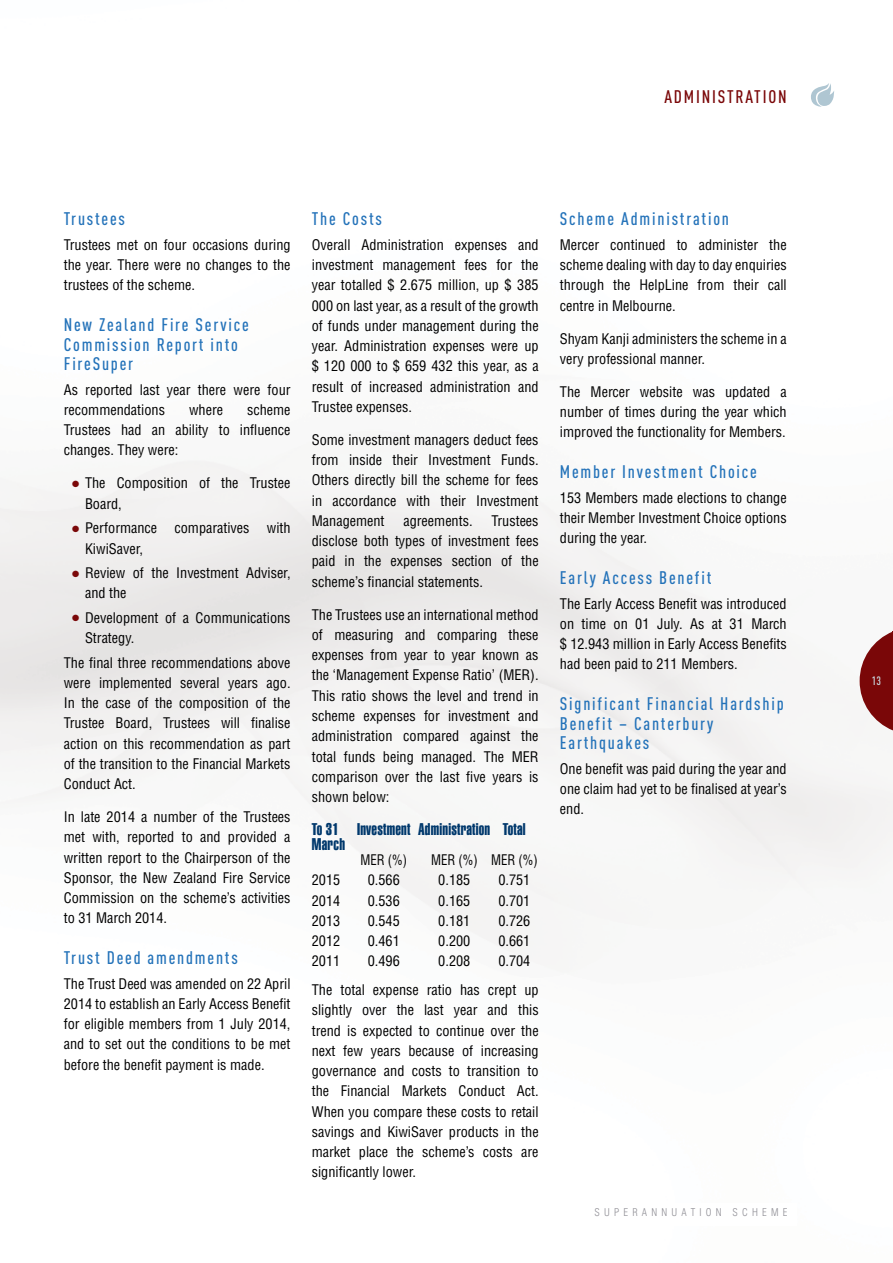
<style>
.page{position:relative;width:893px;height:1263px;background:#fff}
.page>*{position:absolute;margin:0;border:0;box-sizing:border-box;transform-origin:0 0}
.t1{font:500 18px/19.5px "DIN Cond";letter-spacing:.1em;color:#2372b9}
.t2{font:500 18px "DIN Cond";letter-spacing:.1em;color:#7a0708}
.t3{font:16.5px/15px "Swiss 911 BT Extra Compressed";letter-spacing:.015em;color:#00386c}
.t4{font:14.25px/20.2px "Switzerland Condensed";color:#000;text-align:justify}
.t5{font:14.25px "Switzerland Condensed";color:#000;scale:.9 1}
.t6{font:500 12px "DIN Cond";color:#cbdbe3}
.t7{font:300 condensed 10.5px "Swiss 721 BT";letter-spacing:.4em;color:#8e8d94}
.s1{color:#7a0708}
</style>
<div class="page">
<svg style="left:860px;top:631px;width:33px;height:99px"></svg>
<svg style="left:811px;top:83px;width:23px;height:24px"></svg>
<p class="t2" style="left:664px;top:86px;width:124px">ADMINISTRATION</p>
<p class="t1" style="left:64px;top:209px;width:63px">Trustees</p>
<p class="t4" style="left:64px;top:234px;width:228px">Trustees met on four occasions during the year. There were no changes to the trustees of the scheme.</p>
<p class="t1" style="left:64px;top:315px;width:186px">New Zealand Fire Service<br>Commission Report into<br>FireSuper</p>
<p class="t4" style="left:64px;top:379px;width:228px">As reported last year there were four recommendations</p>
<p class="t4" style="left:64px;top:399px;width:228px;text-indent:183px">scheme Trustees had an ability to influence changes. They were:</p>
<p class="t4" style="left:85px;top:473px;width:207px;text-indent:-13px"><span class="s1">●</span> The Composition of the Trustee<br>Board,</p>
<p class="t4" style="left:85px;top:518px;width:207px;text-indent:-13px"><span class="s1">●</span> Performance comparatives with<br>KiwiSaver,</p>
<p class="t4" style="left:85px;top:562px;width:207px;text-indent:-13px"><span class="s1">●</span> Review of the Investment Adviser, and the</p>
<p class="t4" style="left:85px;top:607px;width:207px;text-indent:-13px"><span class="s1">●</span> Development of a Communications<br>Strategy.</p>
<p class="t4" style="left:64px;top:652px;width:228px">The final three recommendations above were implemented several years ago.<br>In the case of the composition of the Trustee Board, Trustees will finalise action on this recommendation as part of the transition to the Financial Markets Conduct Act.</p>
<p class="t4" style="left:64px;top:806px;width:228px">In late 2014 a number of the Trustees met with, reported to and provided a written report to the Chairperson of the Sponsor, the New Zealand Fire Service Commission on the scheme’s activities to 31 March 2014.</p>
<p class="t1" style="left:64px;top:947px;width:176px">Trust Deed amendments</p>
<p class="t4" style="left:64px;top:973px;width:228px">The Trust Deed was amended on 22 April 2014 to establish an Early Access Benefit for eligible members from 1 July 2014, and to set out the conditions to be met before the benefit payment is made.</p>
<p class="t4" style="left:189px;top:399px;width:36px">where</p>
<p class="t1" style="left:312px;top:209px;width:72px">The Costs</p>
<p class="t4" style="left:312px;top:234px;width:228px">Overall Administration expenses and investment management fees for the year totalled $ 2.675 million, up $ 385<br>000 on last year, as a result of the growth of funds under management during the year. Administration expenses were up $ 120 000 to $ 659 432 this year, as a result of increased administration and Trustee expenses.</p>
<p class="t4" style="left:312px;top:429px;width:228px">Some investment managers deduct fees from inside their Investment Funds.<br>Others directly bill the scheme for fees in accordance with their Investment Management</p>
<p class="t4" style="left:312px;top:510px;width:228px;text-indent:180px">Trustees disclose both types of investment fees paid in the expenses section of the scheme’s financial statements.</p>
<p class="t4" style="left:312px;top:604px;width:228px">The Trustees use an international method of measuring and comparing these expenses from year to year known as the ‘Management Expense Ratio’ (MER).<br>This ratio shows the level and trend in scheme expenses for investment and administration compared against the total funds being managed. The MER comparison over the last five years is shown below:</p>
<p class="t3" style="left:312px;top:822px;width:215px">To 31 Investment Administration Total<br>March</p>
<p class="t5" style="left:361px;top:851px;width:53px">MER (%)</p>
<p class="t5" style="left:431px;top:851px;width:120px">MER (%) MER (%)</p>
<p class="t4" style="left:312px;top:870px;width:30px">2015</p>
<p class="t4" style="left:368px;top:870px;width:34px">0.566</p>
<p class="t4" style="left:438px;top:870px;width:34px">0.185</p>
<p class="t4" style="left:498px;top:870px;width:34px">0.751</p>
<p class="t4" style="left:312px;top:890px;width:30px">2014</p>
<p class="t4" style="left:368px;top:890px;width:34px">0.536</p>
<p class="t4" style="left:438px;top:890px;width:34px">0.165</p>
<p class="t4" style="left:498px;top:890px;width:34px">0.701</p>
<p class="t4" style="left:312px;top:910px;width:30px">2013</p>
<p class="t4" style="left:368px;top:910px;width:34px">0.545</p>
<p class="t4" style="left:438px;top:910px;width:34px">0.181</p>
<p class="t4" style="left:498px;top:910px;width:34px">0.726</p>
<p class="t4" style="left:312px;top:930px;width:30px">2012</p>
<p class="t4" style="left:368px;top:930px;width:34px">0.461</p>
<p class="t4" style="left:438px;top:930px;width:34px">0.200</p>
<p class="t4" style="left:498px;top:930px;width:34px">0.661</p>
<p class="t4" style="left:312px;top:951px;width:30px">2011</p>
<p class="t4" style="left:368px;top:951px;width:34px">0.496</p>
<p class="t4" style="left:438px;top:951px;width:34px">0.208</p>
<p class="t4" style="left:403px;top:510px;width:71px">agreements.</p>
<p class="t4" style="left:312px;top:946px;width:228px;line-height:28.8px;text-indent:186px">0.704<br>The total expense ratio has crept up</p>
<p class="t4" style="left:312px;top:1000px;width:228px">slightly over the last year and this trend is expected to continue over the next few years because of increasing governance and costs to transition to the Financial Markets Conduct Act.<br>When you compare these costs to retail savings and KiwiSaver products in the market place the scheme’s costs are significantly lower.</p>
<p class="t1" style="left:560px;top:209px;width:171px">Scheme Administration</p>
<p class="t4" style="left:560px;top:234px;width:228px">Mercer continued to administer the scheme dealing with day to day enquiries through the HelpLine from their call centre in Melbourne.</p>
<p class="t4" style="left:560px;top:328px;width:228px">Shyam Kanji administers the scheme in a very professional manner.</p>
<p class="t4" style="left:560px;top:381px;width:228px">The Mercer website was updated a number of times during the year which improved the functionality for Members.</p>
<p class="t1" style="left:560px;top:462px;width:199px">Member Investment Choice</p>
<p class="t4" style="left:560px;top:487px;width:228px">153 Members made elections to change their Member Investment Choice options during the year.</p>
<p class="t1" style="left:560px;top:567px;width:153px">Early Access Benefit</p>
<p class="t4" style="left:560px;top:593px;width:228px">The Early Access Benefit was introduced on time on 01 July. As at 31 March $ 12.943 million in Early Access Benefits had been paid to 211 Members.</p>
<p class="t1" style="left:560px;top:693px;width:225px">Significant Financial Hardship<br>Benefit – Canterbury<br>Earthquakes</p>
<p class="t4" style="left:560px;top:758px;width:228px">One benefit was paid during the year and one claim had yet to be finalised at year’s end.</p>
<p class="t7" style="left:594px;top:1205px;width:194px">SUPERANNUATION SCHEME</p>
<p class="t6" style="left:872px;top:674px;width:11px">13</p>
</div>
